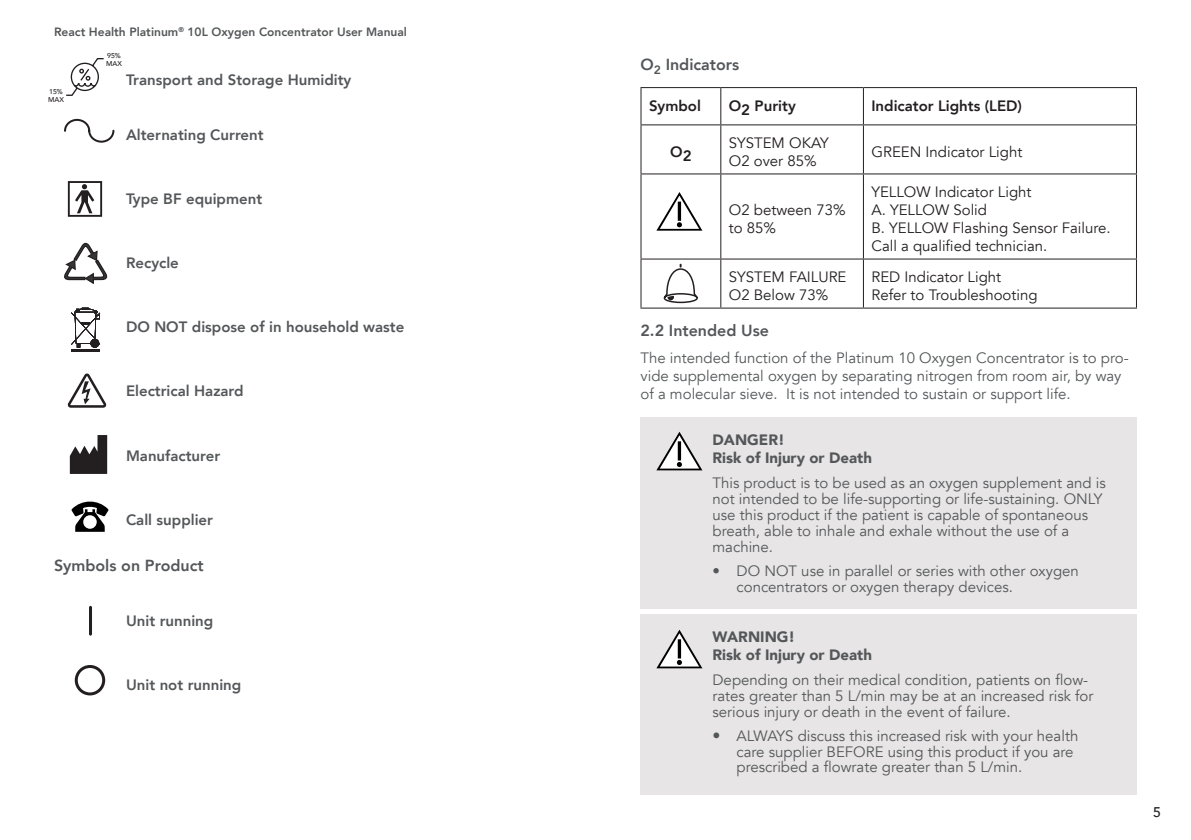
<style>
.page{position:relative;width:1191px;height:840px;background:#fff}
.page>*{position:absolute;margin:0;border:0;box-sizing:border-box;transform-origin:0 0}
._1_1_Section_Header{font:800 16px "Avenir";color:#545759}
.Warning_Box{font:15px/16px "Avenir";color:#545759}
.t1{font:15px/18px "Avenir";color:#231f20}
.Body_Copy{font:15px/18px "Avenir";color:#545759}
.Info_Box{font:800 15px "Avenir";color:#545759}
.Warning_Box-2{font:900 15px/18px "Avenir";color:#545759}
.t2{font:800 15px "Avenir";color:#231f20}
.t3{font:500 14px "Avenir";color:#231f20}
.t4{font:800 12px "Avenir";color:#545759}
.t5{font:500 7px "Avenir";color:#231f20}
.s1{font-size:16px}
</style>
<div class="page">
<div style="left:640px;top:417px;width:497px;height:63px;background:#e7e5e5"></div>
<div style="left:640px;top:460px;width:497px;height:108px;background:#e7e5e5"></div>
<div style="left:640px;top:549px;width:497px;height:59px;background:#e7e5e5"></div>
<div style="left:640px;top:614px;width:497px;height:62px;background:#e7e5e5"></div>
<div style="left:640px;top:657px;width:497px;height:76px;background:#e7e5e5"></div>
<div style="left:640px;top:725px;width:497px;height:69px;background:#e7e5e5"></div>
<hr style="left:640px;top:87px;width:81px;height:1px;background:#231f20">
<hr style="left:640px;top:88px;width:1px;height:36px;background:#231f20">
<hr style="left:721px;top:87px;width:142px;height:1px;background:#231f20">
<hr style="left:720px;top:88px;width:1px;height:36px;background:#231f20">
<hr style="left:863px;top:87px;width:274px;height:1px;background:#231f20">
<hr style="left:863px;top:88px;width:1px;height:36px;background:#231f20">
<hr style="left:1136px;top:88px;width:1px;height:36px;background:#231f20">
<hr style="left:640px;top:124px;width:81px;height:1px;background:#231f20">
<hr style="left:640px;top:125px;width:1px;height:48px;background:#231f20">
<hr style="left:721px;top:124px;width:142px;height:1px;background:#231f20">
<hr style="left:720px;top:125px;width:1px;height:48px;background:#231f20">
<hr style="left:863px;top:124px;width:274px;height:1px;background:#231f20">
<hr style="left:863px;top:125px;width:1px;height:48px;background:#231f20">
<hr style="left:1136px;top:125px;width:1px;height:48px;background:#231f20">
<hr style="left:640px;top:173px;width:81px;height:1px;background:#231f20">
<hr style="left:640px;top:174px;width:1px;height:84px;background:#231f20">
<hr style="left:721px;top:173px;width:142px;height:1px;background:#231f20">
<hr style="left:720px;top:174px;width:1px;height:84px;background:#231f20">
<hr style="left:863px;top:173px;width:274px;height:1px;background:#231f20">
<hr style="left:863px;top:174px;width:1px;height:84px;background:#231f20">
<hr style="left:1136px;top:174px;width:1px;height:84px;background:#231f20">
<hr style="left:640px;top:258px;width:81px;height:1px;background:#231f20">
<hr style="left:640px;top:259px;width:1px;height:48px;background:#231f20">
<hr style="left:721px;top:258px;width:142px;height:1px;background:#231f20">
<hr style="left:720px;top:259px;width:1px;height:48px;background:#231f20">
<hr style="left:863px;top:258px;width:274px;height:1px;background:#231f20">
<hr style="left:863px;top:259px;width:1px;height:48px;background:#231f20">
<hr style="left:1136px;top:259px;width:1px;height:48px;background:#231f20">
<hr style="left:640px;top:307px;width:81px;height:1px;background:#231f20">
<hr style="left:721px;top:307px;width:142px;height:1px;background:#231f20">
<hr style="left:863px;top:307px;width:274px;height:1px;background:#231f20">
<svg style="left:656px;top:432px;width:46px;height:38px"></svg>
<svg style="left:656px;top:629px;width:46px;height:39px"></svg>
<svg style="left:66px;top:58px;width:38px;height:38px"></svg>
<svg style="left:64px;top:118px;width:51px;height:25px"></svg>
<svg style="left:68px;top:181px;width:34px;height:36px"></svg>
<svg style="left:64px;top:243px;width:43px;height:41px"></svg>
<hr style="left:71px;top:349px;width:29px;height:2px;background:#231f20">
<svg style="left:71px;top:307px;width:29px;height:40px"></svg>
<svg style="left:70px;top:435px;width:37px;height:38px"></svg>
<svg style="left:68px;top:373px;width:38px;height:34px"></svg>
<svg style="left:71px;top:501px;width:38px;height:30px"></svg>
<hr style="left:89px;top:607px;width:3px;height:26px;background:#231f20">
<div style="left:75px;top:664px;width:30px;height:31px;border:3px solid #231f20;border-radius:50%"></div>
<svg style="left:657px;top:192px;width:45px;height:38px"></svg>
<svg style="left:663px;top:264px;width:35px;height:40px"></svg>
<p class="t4" style="left:54px;top:22px;width:354px">React Health Platinum<sup>®</sup> 10L Oxygen Concentrator User Manual</p>
<p class="t5" style="left:49px;top:85px;width:15px">15%</p>
<p class="t5" style="left:48px;top:93px;width:17px">MAX</p>
<p class="t5" style="left:107px;top:49px;width:15px">95%</p>
<p class="t5" style="left:106px;top:57px;width:17px">MAX</p>
<p class="Info_Box" style="left:126px;top:68px;width:227px">Transport and Storage Humidity</p>
<p class="Info_Box" style="left:126px;top:123px;width:139px">Alternating Current</p>
<p class="Info_Box" style="left:126px;top:187px;width:138px">Type BF equipment</p>
<p class="Info_Box" style="left:126px;top:251px;width:54px">Recycle</p>
<p class="Info_Box" style="left:126px;top:315px;width:280px">DO NOT dispose of in household waste</p>
<p class="Info_Box" style="left:126px;top:379px;width:119px">Electrical Hazard</p>
<p class="Info_Box" style="left:126px;top:443px;width:96px">Manufacturer</p>
<p class="Info_Box" style="left:126px;top:507px;width:89px">Call supplier</p>
<p class="_1_1_Section_Header" style="left:54px;top:552px;width:151px">Symbols on Product</p>
<p class="Info_Box" style="left:126px;top:608px;width:89px">Unit running</p>
<p class="Info_Box" style="left:126px;top:672px;width:117px">Unit not running</p>
<p class="_1_1_Section_Header" style="left:640px;top:52px;width:100px">O<sub>2</sub> Indicators</p>
<p class="t2" style="left:649px;top:94px;width:53px">Symbol</p>
<p class="t2" style="left:729px;top:94px;width:68px">O2 Purity</p>
<p class="t2" style="left:871px;top:94px;width:152px">Indicator Lights (LED)</p>
<p class="t2" style="left:670px;top:142px;width:23px">O2</p>
<p class="t1" style="left:729px;top:134px;width:102px">SYSTEM OKAY</p>
<p class="t1" style="left:729px;top:152px;width:89px">O2 over 85%</p>
<p class="t1" style="left:871px;top:143px;width:152px">GREEN Indicator Light</p>
<p class="t1" style="left:729px;top:201px;width:118px">O2 between 73% to 85%</p>
<p class="t1" style="left:729px;top:268px;width:119px">SYSTEM FAILURE</p>
<p class="t1" style="left:729px;top:286px;width:101px">O2 Below 73%</p>
<p class="t1" style="left:871px;top:183px;width:162px">YELLOW Indicator Light</p>
<p class="t1" style="left:871px;top:201px;width:117px">A. YELLOW Solid</p>
<p class="t1" style="left:871px;top:219px;width:241px">B. YELLOW Flashing Sensor Failure.<br>Call a qualified technician.</p>
<p class="t1" style="left:871px;top:268px;width:131px">RED Indicator Light</p>
<p class="t1" style="left:871px;top:286px;width:168px">Refer to Troubleshooting</p>
<p class="_1_1_Section_Header" style="left:640px;top:318px;width:130px">2.2 Intended Use</p>
<p class="Body_Copy" style="left:640px;top:349px;width:490px">The intended function of the Platinum 10 Oxygen Concentrator is to pro&shy;vide supplemental oxygen by separating nitrogen from room air, by way of a molecular sieve. It is not intended to sustain or support life.</p>
<p class="Warning_Box-2" style="left:712px;top:430px;width:161px">DANGER!<br>Risk of Injury or Death</p>
<p class="Warning_Box" style="left:712px;top:474px;width:395px">This product is to be used as an oxygen supplement and is not intended to be life-supporting or life-sustaining. ONLY use this product if the patient is capable of spontaneous breath, able to inhale and exhale without the use of a machine.</p>
<p class="Warning_Box" style="left:736px;top:563px;width:344px;text-indent:-24px">• DO NOT use in parallel or series with other oxygen concentrators or oxygen therapy devices.</p>
<p class="Warning_Box-2" style="left:712px;top:626px;width:161px">WARNING!<br>Risk of Injury or Death</p>
<p class="Warning_Box" style="left:712px;top:671px;width:382px">Depending on their medical condition, patients on flow&shy;rates greater than 5 L/min may be at an increased risk for serious injury or death in the event of failure.</p>
<p class="Warning_Box" style="left:736px;top:728px;width:343px;text-indent:-24px"><span class="s1">•</span> ALWAYS discuss this increased risk with your health care supplier BEFORE using this product if you are prescribed a flowrate greater than 5 L/min.</p>
<p class="t3" style="left:1153px;top:799px;width:9px">5</p>
</div>
